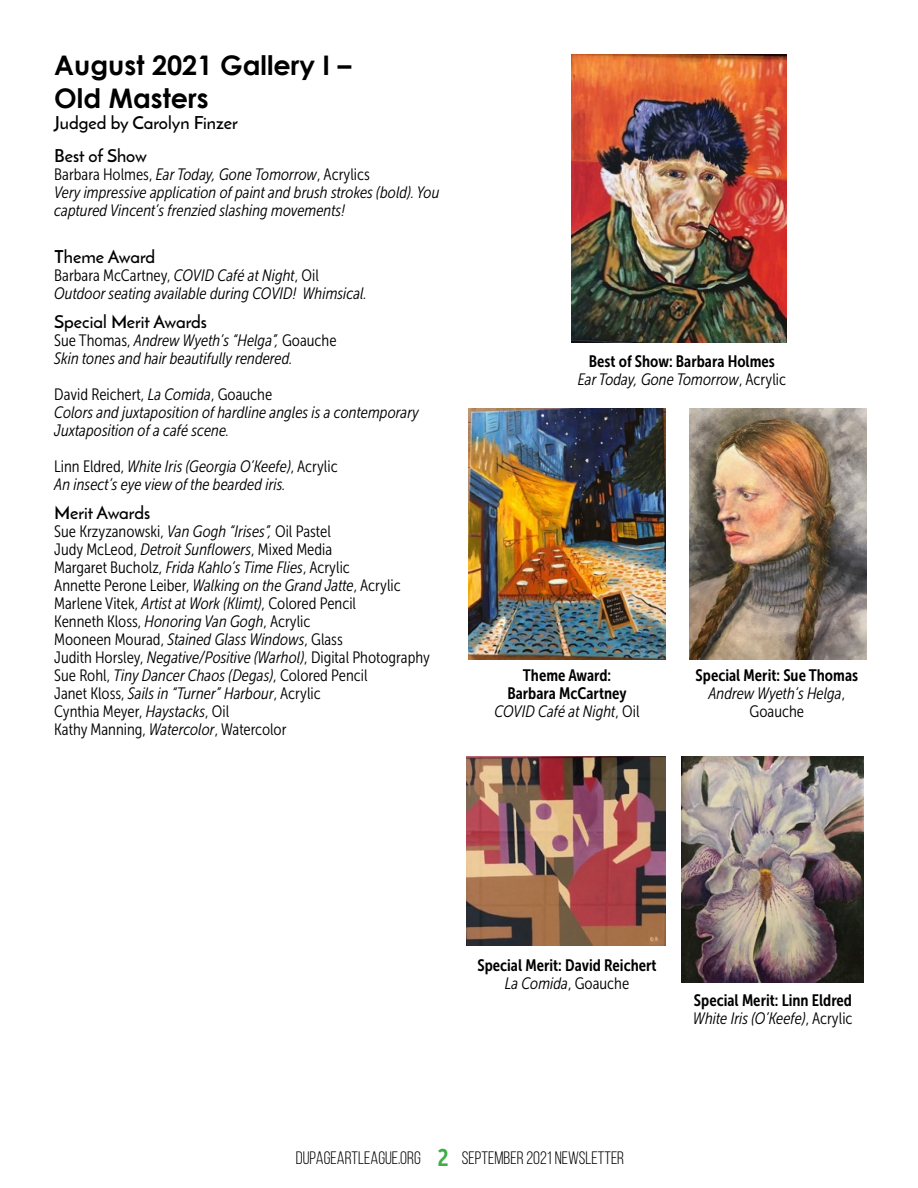
<style>
.page{position:relative;width:918px;height:1188px;background:#fff}
.page>*{position:absolute;margin:0;border:0;box-sizing:border-box;transform-origin:0 0}
.t1{font:700 27px/32.4px "Century Gothic";color:#000}
.t2{font:600 18px/32.4px "Josefin Sans";color:#000}
.t3{font:18px "Bebas Neue";color:#000}
.t4{font:italic 16.5px/18px "Museo Sans Cond 300";color:#000}
.t5{font:16.5px/18px "Museo Sans Cond 300";color:#000}
.t6{font:16.5px/18px "Museo Sans Cond 700";color:#000;text-align:center}
.s1{font-style:normal}
.s2{font-style:italic}
.s3{font-family:"Museo Sans Cond 700";font-size:24px;color:#41ad49}
</style>
<div class="page">
<img style="left:571px;top:55px;width:216px;height:288px">
<img style="left:468px;top:408px;width:198px;height:252px">
<img style="left:690px;top:408px;width:176px;height:252px">
<img style="left:466px;top:756px;width:200px;height:189px">
<img style="left:682px;top:756px;width:182px;height:226px">
<h1 class="t1" style="left:54px;top:49px;width:298px">August 2021 Gallery I –<br>Old Masters</h1>
<p class="t2" style="left:54px;top:107px;width:185px">Judged by Carolyn Finzer<br>Best of Show</p>
<p class="t4" style="left:54px;top:165px;width:387px"><span class="s1">Barbara Holmes,</span> Ear Today, Gone Tomorrow<span class="s1">, Acrylics<br></span>Very impressive application of paint and brush strokes (bold). You captured Vincent’s frenzied slashing movements!</p>
<p class="t2" style="left:54px;top:240px;width:103px">Theme Award</p>
<p class="t4" style="left:54px;top:266px;width:314px"><span class="s1">Barbara McCartney,</span> COVID Café at Night<span class="s1">, Oil<br></span>Outdoor seating available during COVID! Whimsical.</p>
<p class="t2" style="left:54px;top:305px;width:154px">Special Merit Awards</p>
<p class="t4" style="left:54px;top:331px;width:284px"><span class="s1">Sue Thomas,</span> Andrew Wyeth’s “Helga”, <span class="s1">Goauche<br></span>Skin tones and hair beautifully rendered.</p>
<p class="t4" style="left:54px;top:385px;width:366px"><span class="s1">David Reichert,</span> La Comida<span class="s1">, Goauche<br></span>Colors and juxtaposition of hardline angles is a contemporary<br>Juxtaposition of a café scene.</p>
<p class="t4" style="left:54px;top:457px;width:285px"><span class="s1">Linn Eldred,</span> White Iris (Georgia O’Keefe)<span class="s1">, Acrylic<br></span>An insect’s eye view of the bearded iris.</p>
<p class="t2" style="left:54px;top:496px;width:97px">Merit Awards</p>
<p class="t5" style="left:54px;top:522px;width:377px">Sue Krzyzanowski, <span class="s2">Van Gogh “Irises”,</span> Oil Pastel<br>Judy McLeod, <span class="s2">Detroit Sunflowers</span>, Mixed Media<br>Margaret Bucholz, <span class="s2">Frida Kahlo’s Time Flies</span>, Acrylic<br>Annette Perone Leiber, <span class="s2">Walking on the Grand Jatte</span>, Acrylic Marlene Vitek, <span class="s2">Artist at Work (Klimt)</span>, Colored Pencil<br>Kenneth Kloss, <span class="s2">Honoring Van Gogh</span>, Acrylic<br>Mooneen Mourad, <span class="s2">Stained Glass Windows</span>, Glass<br>Judith Horsley, <span class="s2">Negative/Positive (Warhol)</span>, Digital Photography Sue Rohl, <span class="s2">Tiny Dancer Chaos (Degas)</span>, Colored Pencil<br>Janet Kloss, <span class="s2">Sails in “Turner” Harbour</span>, Acrylic<br>Cynthia Meyer, <span class="s2">Haystacks</span>, Oil<br>Kathy Manning, <span class="s2">Watercolor</span>, Watercolor</p>
<p class="t6" style="left:589px;top:352px;width:187px">Best of Show: Barbara Holmes</p>
<p class="t4" style="left:578px;top:370px;width:210px">Ear Today, Gone Tomorrow<span class="s1">, Acrylic</span></p>
<p class="t6" style="left:507px;top:666px;width:121px">Theme Award:<br>Barbara McCartney</p>
<p class="t4" style="left:494px;top:702px;width:147px">COVID Café at Night<span class="s1">, Oil</span></p>
<p class="t6" style="left:696px;top:666px;width:164px">Special Merit: Sue Thomas</p>
<p class="t4" style="left:708px;top:684px;width:138px;text-align:center">Andrew Wyeth’s Helga<span class="s1">,<br>Goauche</span></p>
<p class="t6" style="left:477px;top:956px;width:181px">Special Merit: David Reichert</p>
<p class="t4" style="left:505px;top:974px;width:126px">La Comida<span class="s1">, Goauche</span></p>
<p class="t6" style="left:694px;top:991px;width:159px">Special Merit: Linn Eldred</p>
<p class="t4" style="left:693px;top:1009px;width:161px">White Iris (O’Keefe)<span class="s1">, Acrylic</span></p>
<p class="t3" style="left:296px;top:1148px;width:330px">DUPAGEARTLEAGUE.ORG <span class="s3">2</span> SEPTEMBER 2021 NEWSLETTER</p>
</div>
